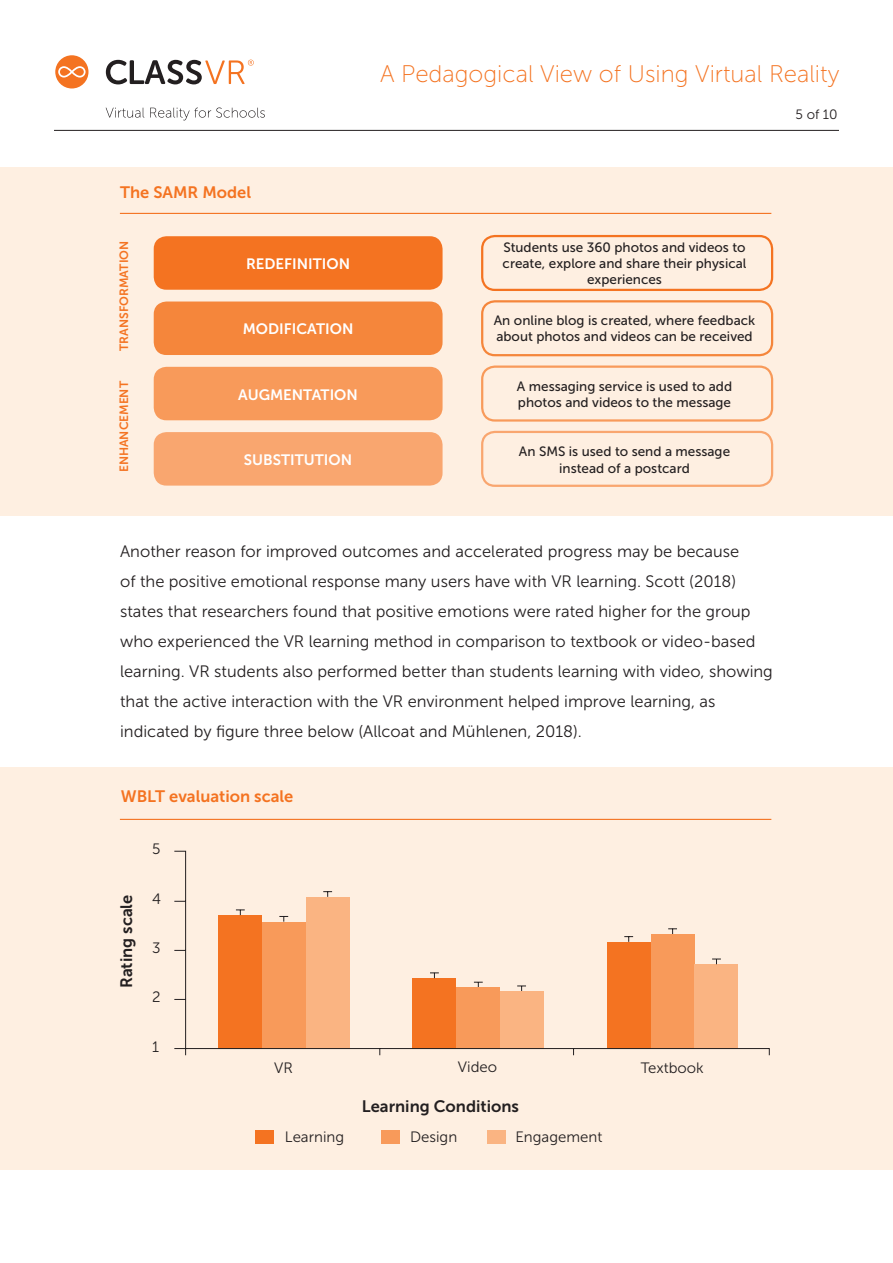
<style>
.page{position:relative;width:893px;height:1263px;background:#fff}
.page>*{position:absolute;margin:0;border:0;box-sizing:border-box;transform-origin:0 0}
.t1{font:24px "Museo Sans 100";color:#f47321}
.t2{font:16.5px/30px "Museo Sans 300";color:#231f20}
.t3{font:16.5px "Museo Sans 700";color:#f47321}
.t4{font:16.5px "Museo Sans 700";color:#231f20}
.t5{font:15px "Museo Sans 700";color:#fff}
.t6{font:15px "Museo Sans 300";color:#231f20}
.t7{font:13.5px/16.2px "Museo Sans 500";color:#231f20;text-align:center}
.t8{font:13.5px "Museo Sans 300";color:#231f20}
.t9{font:12px "Museo Sans 700";color:#f47321}
</style>
<div class="page">
<hr style="left:54px;top:130px;width:785px;height:1px;background:#231f20">
<svg style="left:55px;top:55px;width:33px;height:33px"></svg>
<svg style="left:106px;top:60px;width:148px;height:24px"></svg>
<svg style="left:106px;top:108px;width:38px;height:10px"></svg>
<svg style="left:150px;top:107px;width:115px;height:13px"></svg>
<div style="left:0;top:767px;width:893px;height:403px;background:#feefe1"></div>
<svg style="left:174px;top:850px;width:596px;height:206px"></svg>
<div style="left:255px;top:1131px;width:18px;height:13px;background:#f47321"></div>
<div style="left:381px;top:1131px;width:18px;height:13px;background:#f89a5a"></div>
<div style="left:487px;top:1131px;width:18px;height:13px;background:#fab482"></div>
<hr style="left:120px;top:819px;width:651px;height:1px;background:#f47321">
<div style="left:0;top:167px;width:893px;height:349px;background:#feefe1"></div>
<div style="left:154px;top:236px;width:289px;height:54px;background:#f47321;border-radius:13px"></div>
<div style="left:481px;top:235px;width:292px;height:56px;border:2px solid #f47321;border-radius:13px"></div>
<div style="left:154px;top:301px;width:289px;height:54px;background:#f5863b;border-radius:13px"></div>
<div style="left:481px;top:300px;width:292px;height:56px;border:2px solid #f5863b;border-radius:13px"></div>
<div style="left:154px;top:367px;width:289px;height:53px;background:#f89a5a;border-radius:13px"></div>
<div style="left:481px;top:365px;width:292px;height:57px;border:2px solid #f89a5a;border-radius:13px"></div>
<div style="left:154px;top:432px;width:289px;height:54px;background:#f9a66f;border-radius:13px"></div>
<div style="left:481px;top:431px;width:292px;height:56px;border:2px solid #f9a66f;border-radius:13px"></div>
<hr style="left:120px;top:213px;width:651px;height:1px;background:#f47321">
<h1 class="t1" style="left:380px;top:61px;width:461px">A Pedagogical View of Using Virtual Reality</h1>
<p class="t3" style="left:120px;top:183px;width:132px">The SAMR Model</p>
<p class="t9" style="left:117px;top:351px;width:112px;rotate:-90deg">TRANSFORMATION</p>
<p class="t9" style="left:117px;top:472px;width:93px;rotate:-90deg">ENHANCEMENT</p>
<p class="t5" style="left:246px;top:255px;width:106px">REDEFINITION</p>
<p class="t5" style="left:243px;top:320px;width:112px">MODIFICATION</p>
<p class="t5" style="left:238px;top:386px;width:121px">AUGMENTATION</p>
<p class="t5" style="left:244px;top:451px;width:110px">SUBSTITUTION</p>
<p class="t8" style="left:795px;top:107px;width:44px">5 of 10</p>
<p class="t7" style="left:503px;top:239px;width:245px">Students use 360 photos and videos to create, explore and share their physical experiences</p>
<p class="t7" style="left:494px;top:313px;width:263px;text-align:left">An online blog is created, where feedback about photos and videos can be received</p>
<p class="t7" style="left:517px;top:378px;width:217px;text-align:left">A messaging service is used to add photos and videos to the message</p>
<p class="t7" style="left:519px;top:444px;width:213px">An SMS is used to send a message instead of a postcard</p>
<p class="t2" style="left:120px;top:537px;width:654px">Another reason for improved outcomes and accelerated progress may be because<br>of the positive emotional response many users have with VR learning. Scott (2018) states that researchers found that positive emotions were rated higher for the group who experienced the VR learning method in comparison to textbook or video-based learning. VR students also performed better than students learning with video, showing that the active interaction with the VR environment helped improve learning, as indicated by figure three below (Allcoat and Mühlenen, 2018).</p>
<p class="t3" style="left:121px;top:787px;width:174px">WBLT evaluation scale</p>
<p class="t4" style="left:117px;top:988px;width:95px;rotate:-90deg">Rating scale</p>
<p class="t6" style="left:152px;top:840px;width:10px">5</p>
<p class="t6" style="left:152px;top:891px;width:10px">4</p>
<p class="t6" style="left:152px;top:940px;width:10px">3</p>
<p class="t6" style="left:152px;top:989px;width:10px">2</p>
<p class="t6" style="left:152px;top:1038px;width:8px">1</p>
<p class="t6" style="left:274px;top:1059px;width:20px">VR</p>
<p class="t6" style="left:285px;top:1129px;width:61px">Learning</p>
<p class="t6" style="left:458px;top:1059px;width:41px">Video</p>
<p class="t6" style="left:641px;top:1059px;width:65px">Textbook</p>
<p class="t4" style="left:362px;top:1097px;width:159px">Learning Conditions</p>
<p class="t6" style="left:410px;top:1129px;width:49px">Design</p>
<p class="t6" style="left:515px;top:1129px;width:88px">Engagement</p>
</div>
